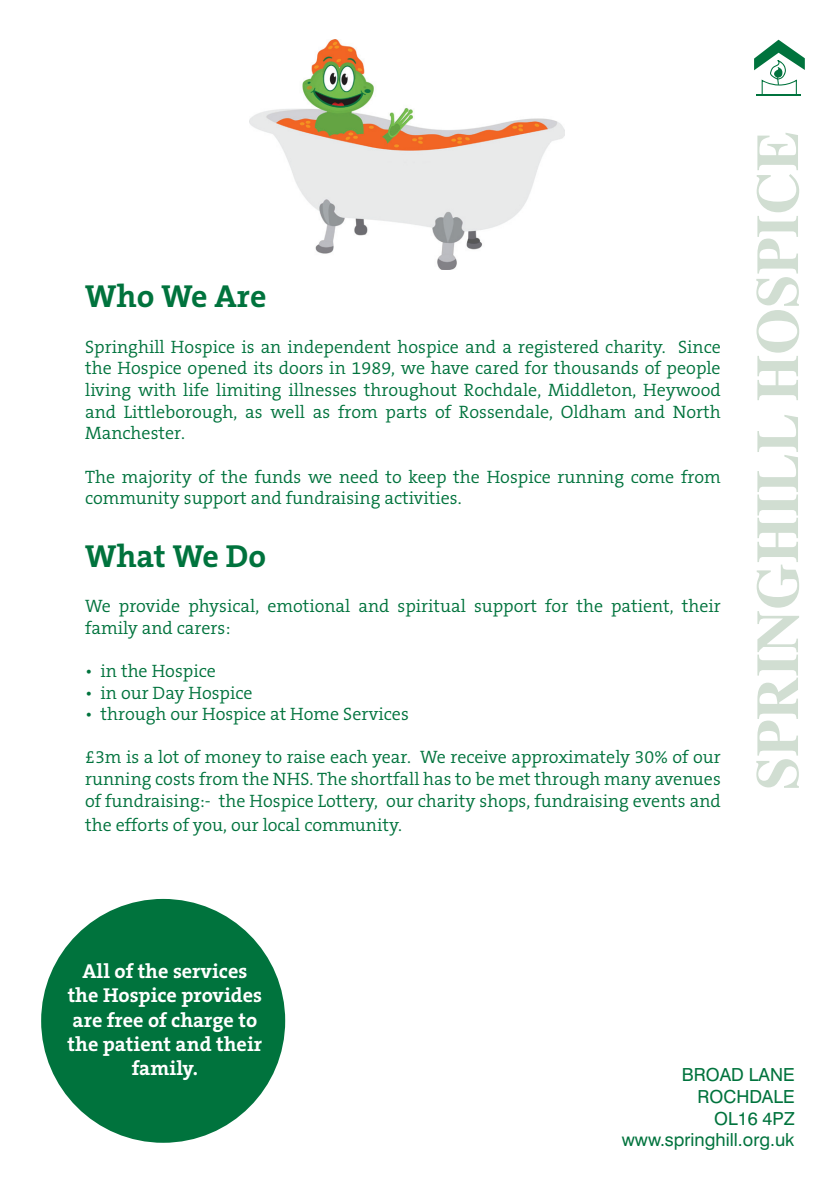
<style>
.page{position:relative;width:840px;height:1191px;background:#fff}
.page>*{position:absolute;margin:0;border:0;box-sizing:border-box;transform-origin:0 0}
.t1{font:700 60px "Times";color:#d1ded2}
.t2{font:700 32px "The Serif B7";color:#00733d}
.t3{font:700 20.2px/24.2px "The Serif B7";color:#fff;text-align:center}
.t4{font:300 18px/21.6px "The Serif B4";color:#00733d;text-align:justify}
.t5{font:18px/21.6px "Swiss 721 BT";color:#00733d;text-align:right}
</style>
<div class="page">
<img style="left:249px;top:40px;width:315px;height:229px">
<div style="left:41px;top:899px;width:244px;height:243px;background:#00733d;border-radius:50%"></div>
<svg style="left:754px;top:40px;width:50px;height:55px"></svg>
<h2 class="t2" style="left:85px;top:279px;width:183px">Who We Are</h2>
<p class="t4" style="left:85px;top:336px;width:637px">Springhill Hospice is an independent hospice and a registered charity. Since the Hospice opened its doors in 1989, we have cared for thousands of people living with life limiting illnesses throughout Rochdale, Middleton, Heywood and Littleborough, as well as from parts of Rossendale, Oldham and North Manchester.</p>
<p class="t4" style="left:85px;top:466px;width:636px">The majority of the funds we need to keep the Hospice running come from community support and fundraising activities.</p>
<h2 class="t2" style="left:85px;top:538px;width:183px">What We Do</h2>
<p class="t4" style="left:85px;top:596px;width:637px">We provide physical, emotional and spiritual support for the patient, their family and carers:</p>
<p class="t4" style="left:85px;top:660px;width:132px">• in the Hospice</p>
<p class="t4" style="left:85px;top:682px;width:169px">• in our Day Hospice</p>
<p class="t4" style="left:85px;top:704px;width:325px">• through our Hospice at Home Services</p>
<p class="t4" style="left:85px;top:747px;width:637px">£3m is a lot of money to raise each year. We receive approximately 30% of our running costs from the NHS. The shortfall has to be met through many avenues of fundraising:- the Hospice Lottery, our charity shops, fundraising events and</p>
<p class="t4" style="left:85px;top:814px;width:318px">the efforts of you, our local community.</p>
<h1 class="t1" style="left:719px;top:790px;width:660px;rotate:-90deg">SPRINGHILL HOSPICE</h1>
<p class="t3" style="left:67px;top:960px;width:196px">All of the services the Hospice provides are free of charge to the patient and their family.</p>
<p class="t5" style="left:621px;top:1064px;width:174px">BROAD LANE<br>ROCHDALE<br>OL16 4PZ<br>WWW.SPRINGHILL.ORG.UK</p>
</div>
